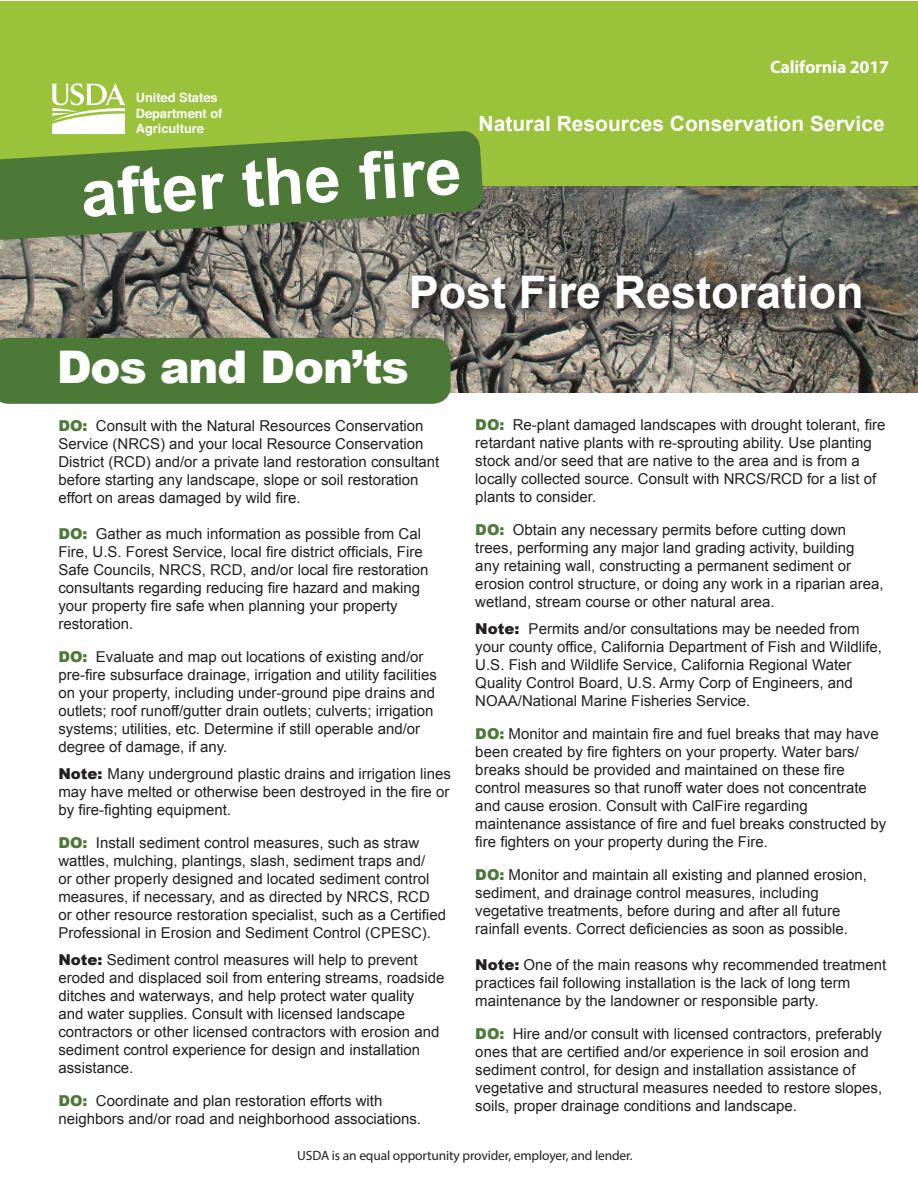
<style>
.page{position:relative;width:918px;height:1188px;background:#fff}
.page>*{position:absolute;margin:0;border:0;box-sizing:border-box;transform-origin:0 0}
.t1{font:700 66px "Arial";color:#fff}
.t2{font:700 45px "Arial";color:#fff}
.t3{font:900 45px "Arial";letter-spacing:-.025em;color:#fff}
.t4{font:700 21px "Arial";color:#fff}
.Body{font:700 18px "Myriad Pro";letter-spacing:-.01em;color:#fff}
.t5{font:15px/18px "Arial";color:#231f20}
.Body-2{font:13.5px "Myriad Pro";letter-spacing:-.01em;color:#231f20}
.t6{font:700 12.75px/15.3px "Helvetica";color:#fff}
.s1{font-weight:900;color:#4d7938}
.s2{font-weight:900}
</style>
<div class="page">
<img style="left:0;top:185px;width:918px;height:208px">
<div style="left:0;top:1px;width:918px;height:184px;background:#9ac23b"></div>
<svg style="left:51px;top:83px;width:75px;height:47px"></svg>
<div style="left:0;top:338px;width:451px;height:66px;background:#4d7938"></div>
<div style="left:402px;top:266px;width:478px;height:62px;background:#231f20;opacity:.69"></div>
<svg style="left:0;top:130px;width:484px;height:111px;background:#5e8341"></svg>
<p class="t6" style="left:136px;top:90px;width:88px">United States<br>Department of<br>Agriculture</p>
<p class="t1" style="left:79px;top:148px;width:383px;rotate:-3deg">after the fire</p>
<p class="Body" style="left:770px;top:55px;width:121px">California 2017</p>
<p class="t4" style="left:479px;top:109px;width:408px">Natural Resources Conservation Service</p>
<p class="t2" style="left:409px;top:262px;width:457px">Post Fire Restoration</p>
<p class="t3" style="left:57px;top:334px;width:354px">Dos and Don’ts</p>
<p class="t5" style="left:58px;top:417px;width:382px"><span class="s1">DO:</span> Consult with the Natural Resources Conservation Service (NRCS) and your local Resource Conservation District (RCD) and/or a private land restoration consultant before starting any landscape, slope or soil restoration effort on areas damaged by wild fire.</p>
<p class="t5" style="left:58px;top:525px;width:372px"><span class="s1">DO:</span> Gather as much information as possible from Cal Fire, U.S. Forest Service, local fire district officials, Fire Safe Councils, NRCS, RCD, and/or local fire restoration consultants regarding reducing fire hazard and making your property fire safe when planning your property restoration.</p>
<p class="t5" style="left:58px;top:648px;width:380px"><span class="s1">DO:</span> Evaluate and map out locations of existing and/or pre-fire subsurface drainage, irrigation and utility facilities on your property, including under-ground pipe drains and outlets; roof runoff/gutter drain outlets; culverts; irrigation systems; utilities, etc. Determine if still operable and/or degree of damage, if any.</p>
<p class="t5" style="left:58px;top:765px;width:394px;text-align:justify"><span class="s2">Note:</span> Many underground plastic drains and irrigation lines may have melted or otherwise been destroyed in the fire or by fire-fighting equipment.</p>
<p class="t5" style="left:58px;top:834px;width:389px"><span class="s1">DO:</span> Install sediment control measures, such as straw wattles, mulching, plantings, slash, sediment traps and/<br>or other properly designed and located sediment control measures, if necessary, and as directed by NRCS, RCD or other resource restoration specialist, such as a Certified Professional in Erosion and Sediment Control (CPESC).</p>
<p class="t5" style="left:58px;top:951px;width:387px"><span class="s2">Note:</span> Sediment control measures will help to prevent eroded and displaced soil from entering streams, roadside ditches and waterways, and help protect water quality<br>and water supplies. Consult with licensed landscape contractors or other licensed contractors with erosion and sediment control experience for design and installation assistance.</p>
<p class="t5" style="left:58px;top:1092px;width:364px"><span class="s1">DO:</span> Coordinate and plan restoration efforts with neighbors and/or road and neighborhood associations.</p>
<p class="t5" style="left:475px;top:416px;width:412px"><span class="s1">DO:</span> Re-plant damaged landscapes with drought tolerant, fire retardant native plants with re-sprouting ability. Use planting stock and/or seed that are native to the area and is from a locally collected source. Consult with NRCS/RCD for a list of plants to consider.</p>
<p class="t5" style="left:475px;top:521px;width:410px"><span class="s1">DO:</span> Obtain any necessary permits before cutting down trees, performing any major land grading activity, building<br>any retaining wall, constructing a permanent sediment or erosion control structure, or doing any work in a riparian area, wetland, stream course or other natural area.</p>
<p class="t5" style="left:475px;top:620px;width:408px"><span class="s2">Note:</span> Permits and/or consultations may be needed from your county office, California Department of Fish and Wildlife, U.S. Fish and Wildlife Service, California Regional Water Quality Control Board, U.S. Army Corp of Engineers, and NOAA/National Marine Fisheries Service.</p>
<p class="t5" style="left:475px;top:725px;width:413px"><span class="s1">DO:</span> Monitor and maintain fire and fuel breaks that may have been created by fire fighters on your property. Water bars/ breaks should be provided and maintained on these fire control measures so that runoff water does not concentrate and cause erosion. Consult with CalFire regarding maintenance assistance of fire and fuel breaks constructed by fire fighters on your property during the Fire.</p>
<p class="t5" style="left:475px;top:866px;width:393px"><span class="s1">DO:</span> Monitor and maintain all existing and planned erosion, sediment, and drainage control measures, including vegetative treatments, before during and after all future rainfall events. Correct deficiencies as soon as possible.</p>
<p class="t5" style="left:475px;top:956px;width:412px"><span class="s2">Note:</span> One of the main reasons why recommended treatment practices fail following installation is the lack of long term maintenance by the landowner or responsible party.</p>
<p class="t5" style="left:475px;top:1025px;width:408px"><span class="s1">DO:</span> Hire and/or consult with licensed contractors, preferably ones that are certified and/or experience in soil erosion and sediment control, for design and installation assistance of vegetative and structural measures needed to restore slopes, soils, proper drainage conditions and landscape.</p>
<p class="Body-2" style="left:297px;top:1147px;width:337px">USDA is an equal opportunity provider, employer, and lender.</p>
</div>
